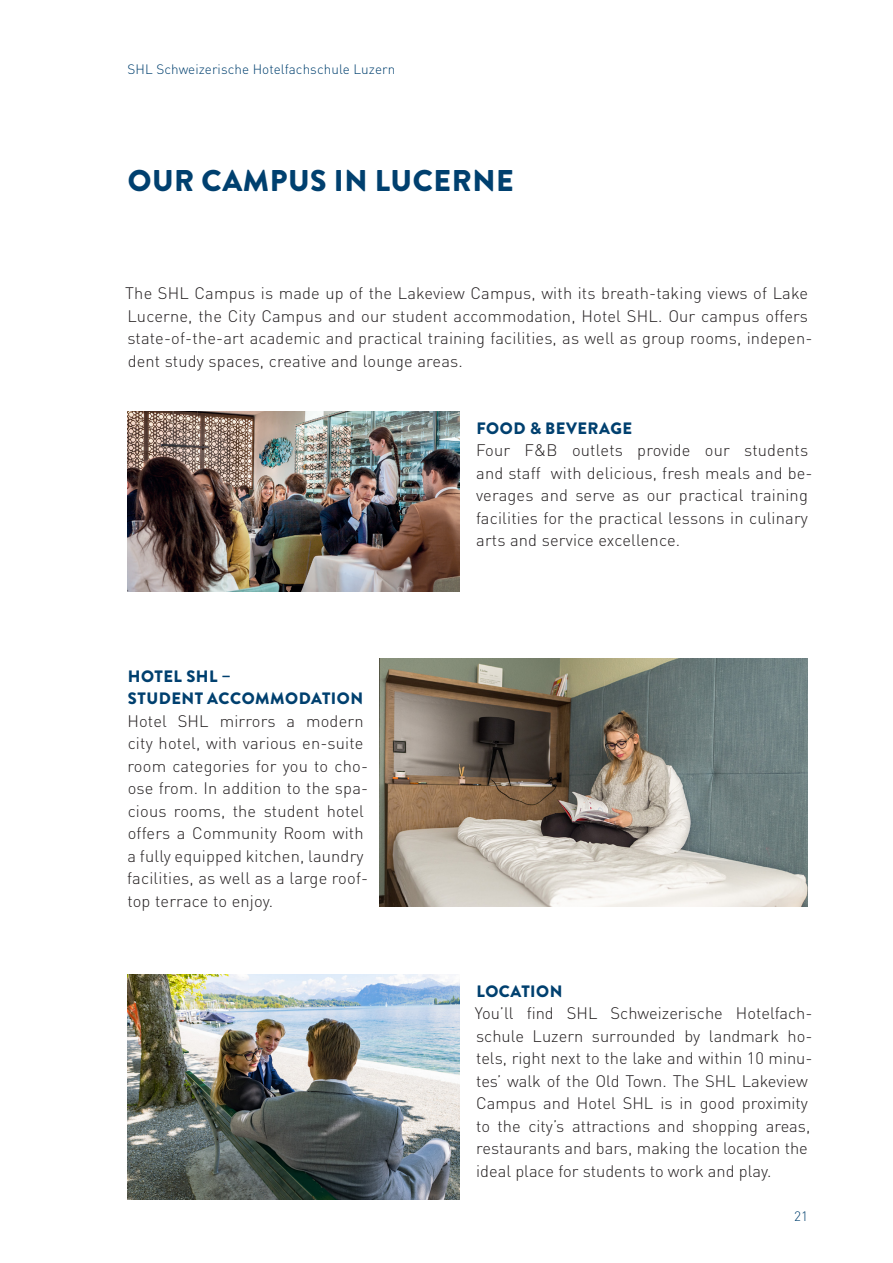
<style>
.page{position:relative;width:893px;height:1263px;background:#fff}
.page>*{position:absolute;margin:0;border:0;box-sizing:border-box;transform-origin:0 0}
.t1{font:900 30px "Brandon Grotesque";letter-spacing:.02em;color:#00406f}
.t2{font:300 16.5px/22.5px "DIN Pro";letter-spacing:.01em;color:#231f20}
.t3{font:900 16.5px/22.5px "Brandon Grotesque";letter-spacing:.03em;color:#00406f}
.t4{font:300 13.5px "DIN Pro";letter-spacing:.005em;color:#00406f}
</style>
<div class="page">
<img style="left:128px;top:411px;width:331px;height:180px">
<img style="left:128px;top:974px;width:331px;height:225px">
<img style="left:380px;top:659px;width:428px;height:247px">
<p class="t4" style="left:128px;top:59px;width:269px">SHL Schweizerische Hotelfachschule Luzern</p>
<h1 class="t1" style="left:128px;top:159px;width:388px">OUR CAMPUS IN LUCERNE</h1>
<p class="t2" style="left:125px;top:280px;width:689px">The SHL Campus is made up of the Lakeview Campus, with its breath-taking views of Lake Lucerne, the City Campus and our student accommodation, Hotel SHL. Our campus offers state-of-the-art academic and practical training facilities, as well as group rooms, indepen&shy;dent study spaces, creative and lounge areas.</p>
<p class="t3" style="left:128px;top:665px;width:237px">HOTEL SHL –<br>STUDENT ACCOMMODATION</p>
<p class="t2" style="left:127px;top:708px;width:242px">Hotel SHL mirrors a modern city hotel, with various en-suite room categories for you to cho&shy;ose from. In addition to the spa&shy;cious rooms, the student hotel offers a Community Room with a fully equipped kitchen, laundry facilities, as well as a large roof&shy;top terrace to enjoy.</p>
<p class="t3" style="left:476px;top:417px;width:157px">FOOD &amp; BEVERAGE</p>
<p class="t2" style="left:476px;top:438px;width:338px">Four F&amp;B outlets provide our students and staff with delicious, fresh meals and be&shy;verages and serve as our practical training facilities for the practical lessons in culinary arts and service excellence.</p>
<p class="t3" style="left:477px;top:980px;width:87px">LOCATION</p>
<p class="t2" style="left:475px;top:1000px;width:339px">You’ll find SHL Schweizerische Hotelfach&shy;schule Luzern surrounded by landmark ho&shy;tels, right next to the lake and within 10 minu&shy;tes’ walk of the Old Town. The SHL Lakeview Campus and Hotel SHL is in good proximity to the city’s attractions and shopping areas, restaurants and bars, making the location the ideal place for students to work and play.</p>
<p class="t4" style="left:794px;top:1206px;width:15px">21</p>
</div>
